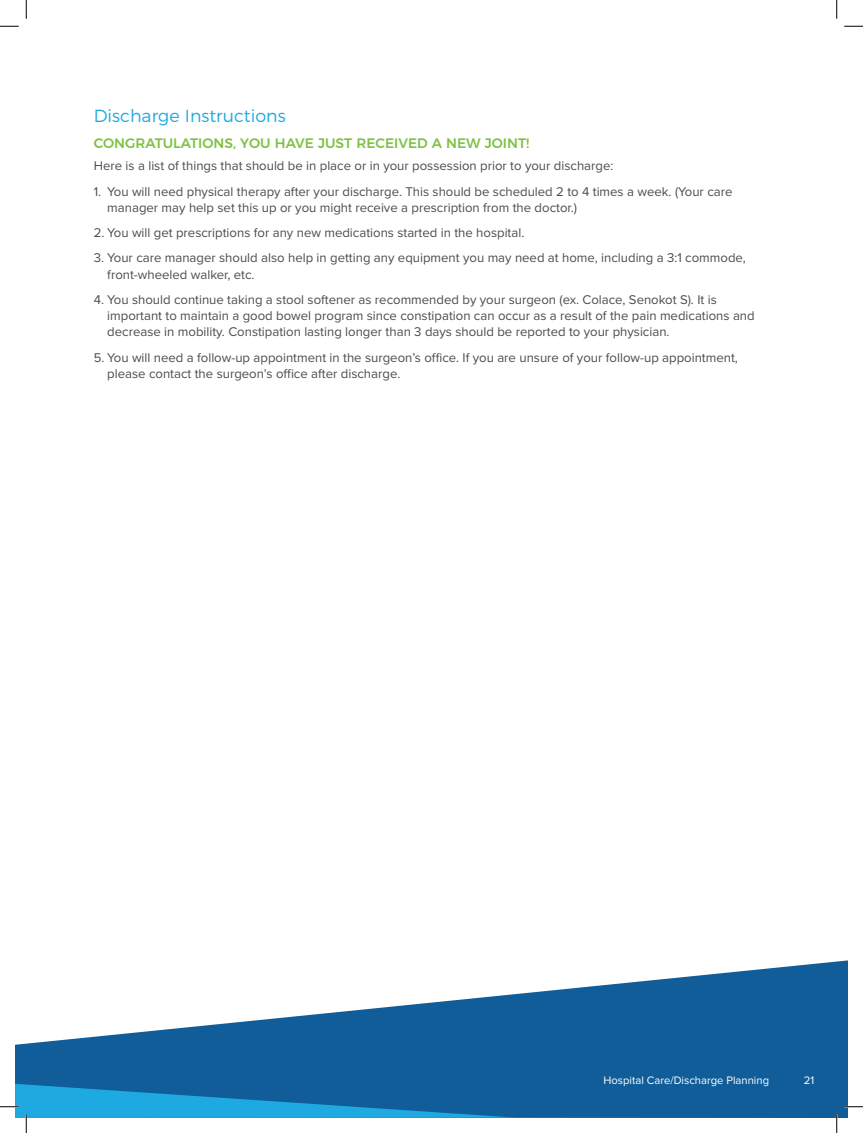
<style>
.page{position:relative;width:863px;height:1133px;background:#fff}
.page>*{position:absolute;margin:0;border:0;box-sizing:border-box;transform-origin:0 0}
.t1{font:300 17.5px "Montserrat";color:#1fa9e1}
.t2{font:500 13.75px "Montserrat";color:#7ec243}
.t3{font:13.12px/16.2px "Proxima Nova";color:#4b4c4d}
.t4{font:11.25px "Proxima Nova";color:#fff}
</style>
<div class="page">
<svg style="left:15px;top:960px;width:832px;height:157px;fill:#105d9a"></svg>
<svg style="left:0;top:25px;width:19px;height:2px"></svg>
<svg style="left:844px;top:25px;width:18px;height:2px"></svg>
<svg style="left:844px;top:1105px;width:18px;height:2px"></svg>
<svg style="left:25px;top:0;width:2px;height:19px"></svg>
<svg style="left:0;top:1083px;width:516px;height:49px"></svg>
<svg style="left:836px;top:0;width:1px;height:19px"></svg>
<svg style="left:835px;top:1114px;width:2px;height:18px"></svg>
<h1 class="t1" style="left:94px;top:102px;width:193px">Discharge Instructions</h1>
<p class="t2" style="left:94px;top:132px;width:437px">CONGRATULATIONS, YOU HAVE JUST RECEIVED A NEW JOINT!</p>
<p class="t3" style="left:94px;top:157px;width:521px">Here is a list of things that should be in place or in your possession prior to your discharge:</p>
<p class="t3" style="left:107px;top:182px;width:626px;text-indent:-14px">1. You will need physical therapy after your discharge. This should be scheduled 2 to 4 times a week. (Your care manager may help set this up or you might receive a prescription from the doctor.)</p>
<p class="t3" style="left:94px;top:224px;width:432px">2. You will get prescriptions for any new medications started in the hospital.</p>
<p class="t3" style="left:107px;top:249px;width:640px;text-indent:-14px">3. Your care manager should also help in getting any equipment you may need at home, including a 3:1 commode, front-wheeled walker, etc.</p>
<p class="t3" style="left:107px;top:291px;width:649px;text-indent:-14px">4. You should continue taking a stool softener as recommended by your surgeon (ex. Colace, Senokot S). It is important to maintain a good bowel program since constipation can occur as a result of the pain medications and decrease in mobility. Constipation lasting longer than 3 days should be reported to your physician.</p>
<p class="t3" style="left:107px;top:348px;width:632px;text-indent:-14px">5. You will need a follow-up appointment in the surgeon’s office. If you are unsure of your follow-up appointment, please contact the surgeon’s office after discharge.</p>
<p class="t4" style="left:603px;top:1072px;width:167px">Hospital Care/Discharge Planning</p>
<p class="t4" style="left:803px;top:1072px;width:12px">21</p>
</div>
